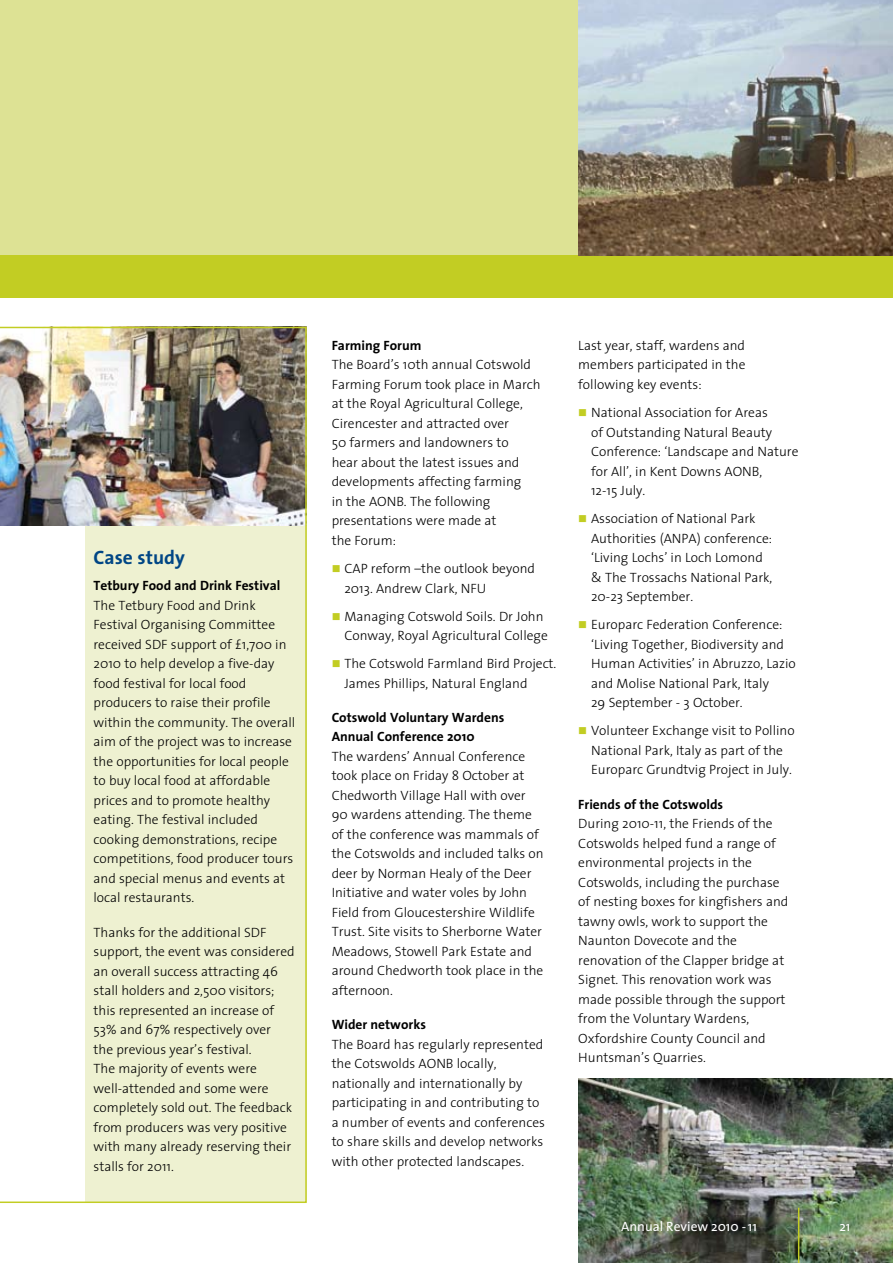
<style>
.page{position:relative;width:893px;height:1263px;background:#fff}
.page>*{position:absolute;margin:0;border:0;box-sizing:border-box;transform-origin:0 0}
.t1{font:700 19.5px "The Sans";color:#004685}
.t2{font:300 13.5px/19.5px "The Sans";color:#000}
.t3{font:700 13.5px/19.5px "The Sans";color:#000}
.t4{font:13.5px "The Sans";color:#fff}
.s1{color:#c2cd23}
</style>
<div class="page">
<img style="left:578px;top:1079px;width:315px;height:184px">
<div style="left:0;top:0;width:893px;height:298px;background:#dde294"></div>
<div style="left:0;top:255px;width:893px;height:43px;background:#c2cd23"></div>
<hr style="left:798px;top:1208px;width:1px;height:55px;background:#c2cd23">
<img style="left:0;top:327px;width:307px;height:876px">
<img style="left:578px;top:0;width:315px;height:255px">
<h1 class="t1" style="left:94px;top:541px;width:93px">Case study</h1>
<p class="t3" style="left:94px;top:576px;width:188px">Tetbury Food and Drink Festival</p>
<p class="t2" style="left:94px;top:595px;width:203px">The Tetbury Food and Drink<br>Festival Organising Committee received SDF support of £1,700 in<br>2010 to help develop a five-day food festival for local food producers to raise their profile within the community. The overall aim of the project was to increase the opportunities for local people to buy local food at affordable prices and to promote healthy eating. The festival included cooking demonstrations, recipe competitions, food producer tours and special menus and events at local restaurants.</p>
<p class="t2" style="left:94px;top:922px;width:203px">Thanks for the additional SDF support, the event was considered an overall success attracting 46 stall holders and 2,500 visitors; this represented an increase of<br>53% and 67% respectively over<br>the previous year’s festival.<br>The majority of events were well-attended and some were completely sold out. The feedback from producers was very positive with many already reserving their stalls for 2011.</p>
<p class="t3" style="left:332px;top:335px;width:91px">Farming Forum</p>
<p class="t2" style="left:332px;top:355px;width:210px">The Board’s 10th annual Cotswold<br>Farming Forum took place in March at the Royal Agricultural College,<br>Cirencester and attracted over<br>50 farmers and landowners to<br>hear about the latest issues and developments affecting farming<br>in the AONB. The following presentations were made at<br>the Forum:</p>
<p class="t2" style="left:344px;top:558px;width:192px;text-indent:-13px"><span class="s1">■</span> CAP reform –the outlook beyond<br>2013. Andrew Clark, NFU</p>
<p class="t2" style="left:344px;top:606px;width:205px;text-indent:-13px"><span class="s1">■</span> Managing Cotswold Soils. Dr John<br>Conway, Royal Agricultural College</p>
<p class="t2" style="left:344px;top:653px;width:213px;text-indent:-13px"><span class="s1">■</span> The Cotswold Farmland Bird Project.<br>James Phillips, Natural England</p>
<p class="t3" style="left:332px;top:707px;width:174px">Cotswold Voluntary Wardens<br>Annual Conference 2010</p>
<p class="t2" style="left:332px;top:746px;width:214px">The wardens’ Annual Conference took place on Friday 8 October at<br>Chedworth Village Hall with over<br>90 wardens attending. The theme of the conference was mammals of the Cotswolds and included talks on deer by Norman Healy of the Deer<br>Initiative and water voles by John<br>Field from Gloucestershire Wildlife<br>Trust. Site visits to Sherborne Water<br>Meadows, Stowell Park Estate and around Chedworth took place in the afternoon.</p>
<p class="t3" style="left:332px;top:1014px;width:96px">Wider networks</p>
<p class="t2" style="left:332px;top:1034px;width:215px">The Board has regularly represented the Cotswolds AONB locally, nationally and internationally by participating in and contributing to a number of events and conferences to share skills and develop networks with other protected landscapes.</p>
<p class="t2" style="left:578px;top:335px;width:169px;text-align:justify">Last year, staff, wardens and members participated in the following key events:</p>
<p class="t2" style="left:591px;top:402px;width:209px;text-indent:-13px"><span class="s1">■</span> National Association for Areas<br>of Outstanding Natural Beauty<br>Conference: ‘Landscape and Nature for All’, in Kent Downs AONB,<br>12-15 July.</p>
<p class="t2" style="left:591px;top:508px;width:183px;text-indent:-13px"><span class="s1">■</span> Association of National Park<br>Authorities (ANPA) conference: ‘Living Lochs’ in Loch Lomond &amp; The Trossachs National Park,<br>20-23 September.</p>
<p class="t2" style="left:591px;top:614px;width:206px;text-indent:-13px"><span class="s1">■</span> Europarc Federation Conference: ‘Living Together, Biodiversity and Human Activities’ in Abruzzo, Lazio and Molise National Park, Italy<br>29 September - 3 October.</p>
<p class="t2" style="left:591px;top:720px;width:205px;text-indent:-13px"><span class="s1">■</span> Volunteer Exchange visit to Pollino<br>National Park, Italy as part of the<br>Europarc Grundtvig Project in July.</p>
<p class="t3" style="left:578px;top:794px;width:146px">Friends of the Cotswolds</p>
<p class="t2" style="left:578px;top:813px;width:212px">During 2010-11, the Friends of the<br>Cotswolds helped fund a range of environmental projects in the<br>Cotswolds, including the purchase of nesting boxes for kingfishers and tawny owls, work to support the<br>Naunton Dovecote and the renovation of the Clapper bridge at<br>Signet. This renovation work was made possible through the support from the Voluntary Wardens,<br>Oxfordshire County Council and<br>Huntsman’s Quarries.</p>
<p class="t4" style="left:621px;top:1215px;width:137px">Annual Review 2010 -11</p>
<p class="t4" style="left:839px;top:1215px;width:13px">21</p>
</div>
